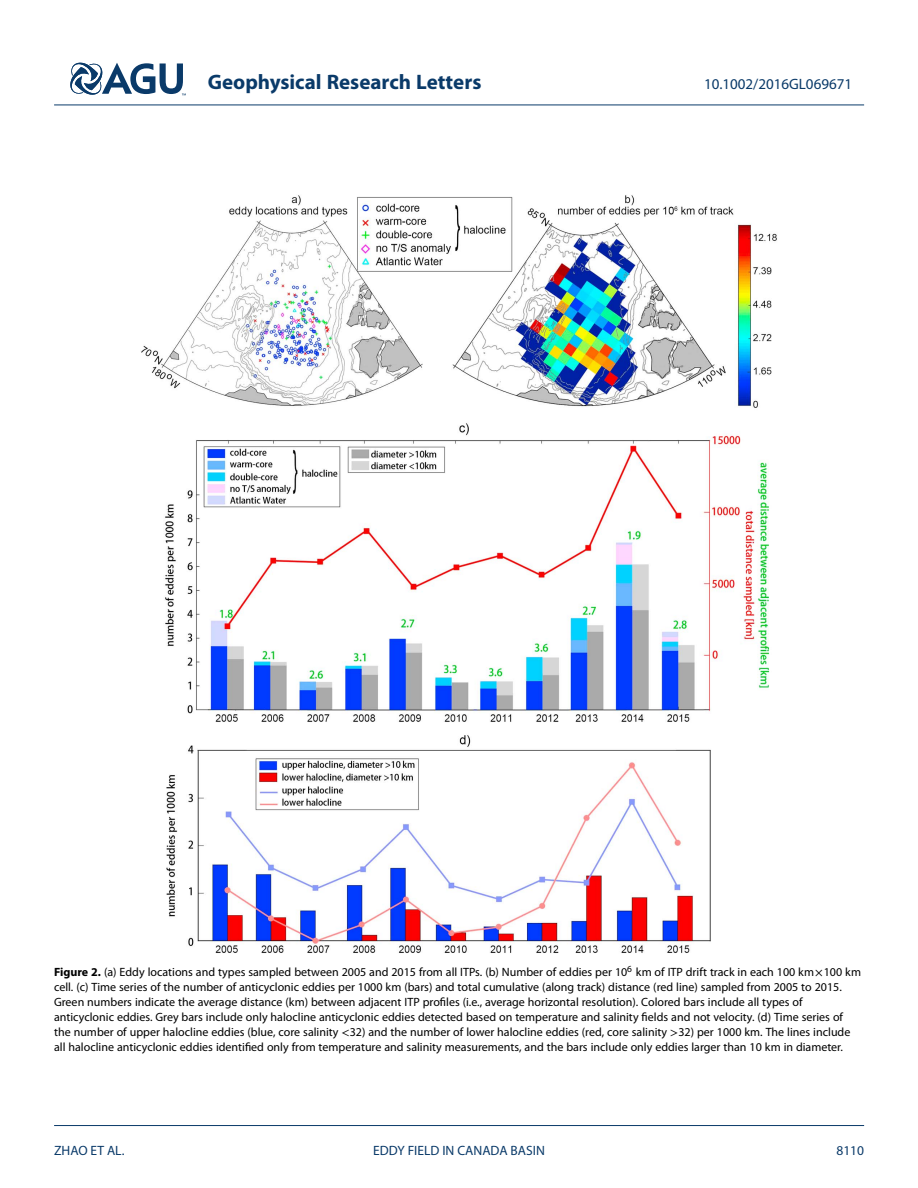
<style>
.page{position:relative;width:918px;height:1188px;background:#fff}
.page>*{position:absolute;margin:0;border:0;box-sizing:border-box;transform-origin:0 0}
.t1{font:700 21px "Myriad Pro";color:#0a3a69}
.t2{font:15px "Myriad Pro";color:#0a3a69}
.t3{font:13.5px "Myriad Pro";color:#0a3a69}
.t4{font:12px/15px "Myriad Pro";color:#000}
.s1{font-weight:700}
.s2{font-family:"STIX Math"}
.s3{font-family:"STIX Math";font-style:italic}
</style>
<div class="page">
<svg style="left:70px;top:62px;width:116px;height:34px"></svg>
<hr style="left:54px;top:105px;width:810px;height:1px;background:#0a3a69">
<img style="left:141px;top:195px;width:636px;height:758px">
<hr style="left:54px;top:1125px;width:810px;height:1px;background:#0a3a69">
<h1 class="t1" style="left:208px;top:73px;width:275px">Geophysical Research Letters</h1>
<p class="t2" style="left:704px;top:78px;width:150px">10.1002/2016GL069671</p>
<p class="t4" style="left:54px;top:965px;width:808px"><span class="s1">Figure 2.</span> (a) Eddy locations and types sampled between 2005 and 2015 from all ITPs. (b) Number of eddies per 10<sup>6</sup> km of ITP drift track in each 100 km<span class="s2">×</span>100 km cell. (c) Time series of the number of anticyclonic eddies per 1000 km (bars) and total cumulative (along track) distance (red line) sampled from 2005 to 2015.<br>Green numbers indicate the average distance (km) between adjacent ITP profiles (i.e., average horizontal resolution). Colored bars include all types of anticyclonic eddies. Grey bars include only halocline anticyclonic eddies detected based on temperature and salinity fields and not velocity. (d) Time series of the number of upper halocline eddies (blue, core salinity <span class="s3">&lt;</span>32) and the number of lower halocline eddies (red, core salinity <span class="s3">&gt;</span>32) per 1000 km. The lines include all halocline anticyclonic eddies identified only from temperature and salinity measurements, and the bars include only eddies larger than 10 km in diameter.</p>
<p class="t3" style="left:54px;top:1145px;width:72px">ZHAO ET AL.</p>
<p class="t3" style="left:373px;top:1145px;width:173px">EDDY FIELD IN CANADA BASIN</p>
<p class="t3" style="left:836px;top:1145px;width:29px">8110</p>
</div>
